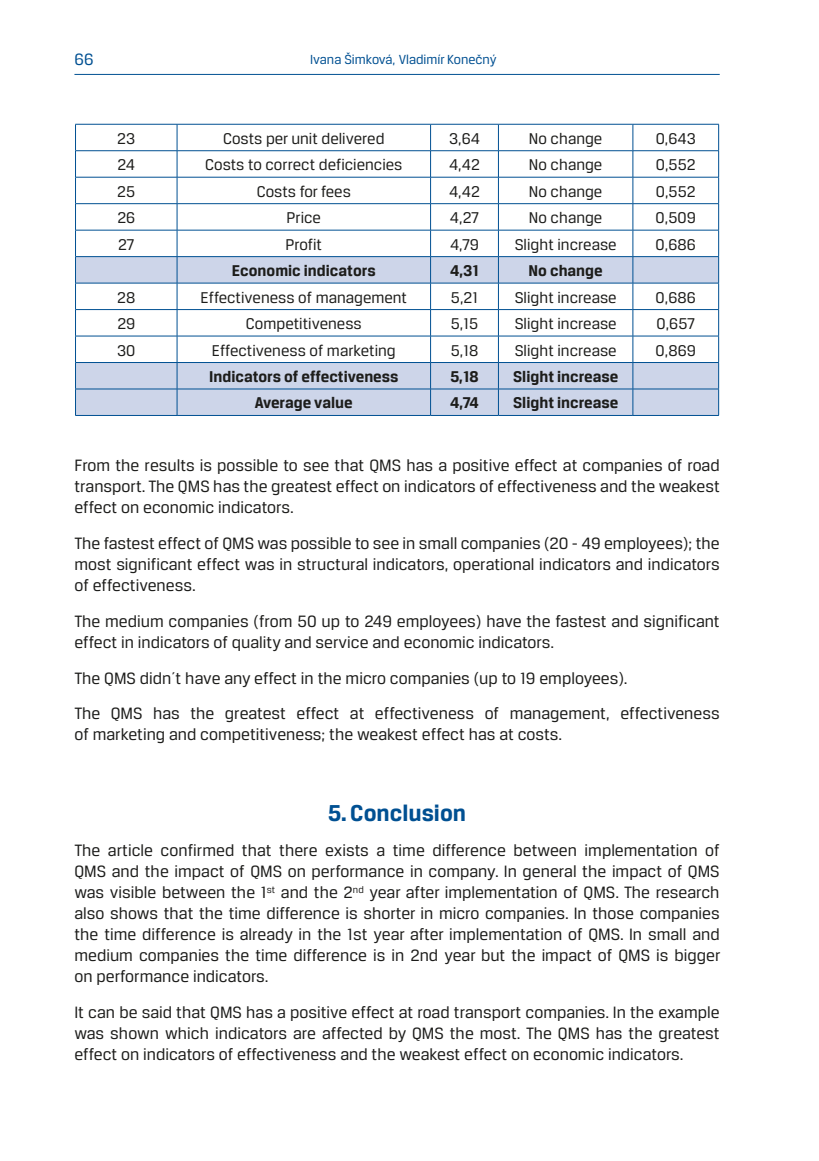
<style>
.page{position:relative;width:819px;height:1161px;background:#fff}
.page>*{position:absolute;margin:0;border:0;box-sizing:border-box;transform-origin:0 0}
.rozdzial_maly_ang{font:700 24.5px "Breuer Text";color:#005092}
.podstawowy_ang{font:17.5px/21px "Breuer Text";color:#1d1d1b;text-align:justify}
.t1{font:17.5px "Breuer Text";color:#005092}
.podstawowy_pol{font:16.62px "Breuer Text";color:#1d1d1b}
.podstawowy_pol-2{font:700 16.62px "Breuer Text";color:#1d1d1b}
.t2{font:14px "Breuer Text";color:#005092}
</style>
<div class="page">
<hr style="left:74px;top:74px;width:645px;height:1px;background:#005092">
<svg style="left:76px;top:257px;width:642px;height:158px;fill:#cdd5e9"></svg>
<hr style="left:75px;top:124px;width:102px;height:1px;background:#005092">
<hr style="left:177px;top:124px;width:253px;height:1px;background:#005092">
<hr style="left:430px;top:124px;width:68px;height:1px;background:#005092">
<hr style="left:498px;top:124px;width:135px;height:1px;background:#005092">
<hr style="left:633px;top:124px;width:85px;height:1px;background:#005092">
<hr style="left:75px;top:256px;width:102px;height:1px;background:#005092">
<hr style="left:75px;top:283px;width:102px;height:1px;background:#005092">
<hr style="left:177px;top:256px;width:253px;height:1px;background:#005092">
<hr style="left:177px;top:283px;width:253px;height:1px;background:#005092">
<hr style="left:430px;top:256px;width:68px;height:1px;background:#005092">
<hr style="left:430px;top:283px;width:68px;height:1px;background:#005092">
<hr style="left:498px;top:256px;width:135px;height:1px;background:#005092">
<hr style="left:498px;top:283px;width:135px;height:1px;background:#005092">
<hr style="left:633px;top:256px;width:85px;height:1px;background:#005092">
<hr style="left:633px;top:283px;width:85px;height:1px;background:#005092">
<hr style="left:75px;top:362px;width:102px;height:1px;background:#005092">
<hr style="left:177px;top:362px;width:253px;height:1px;background:#005092">
<hr style="left:430px;top:362px;width:68px;height:1px;background:#005092">
<hr style="left:498px;top:362px;width:135px;height:1px;background:#005092">
<hr style="left:75px;top:150px;width:102px;height:1px;background:#005092">
<hr style="left:177px;top:150px;width:253px;height:1px;background:#005092">
<hr style="left:430px;top:150px;width:68px;height:1px;background:#005092">
<hr style="left:498px;top:150px;width:135px;height:1px;background:#005092">
<hr style="left:633px;top:150px;width:85px;height:1px;background:#005092">
<hr style="left:75px;top:177px;width:102px;height:1px;background:#005092">
<hr style="left:177px;top:177px;width:253px;height:1px;background:#005092">
<hr style="left:430px;top:177px;width:68px;height:1px;background:#005092">
<hr style="left:498px;top:177px;width:135px;height:1px;background:#005092">
<hr style="left:633px;top:177px;width:85px;height:1px;background:#005092">
<hr style="left:75px;top:203px;width:102px;height:1px;background:#005092">
<hr style="left:177px;top:203px;width:253px;height:1px;background:#005092">
<hr style="left:430px;top:203px;width:68px;height:1px;background:#005092">
<hr style="left:498px;top:203px;width:135px;height:1px;background:#005092">
<hr style="left:633px;top:203px;width:85px;height:1px;background:#005092">
<hr style="left:75px;top:230px;width:102px;height:1px;background:#005092">
<hr style="left:177px;top:230px;width:253px;height:1px;background:#005092">
<hr style="left:430px;top:230px;width:68px;height:1px;background:#005092">
<hr style="left:498px;top:230px;width:135px;height:1px;background:#005092">
<hr style="left:633px;top:230px;width:85px;height:1px;background:#005092">
<hr style="left:75px;top:309px;width:102px;height:1px;background:#005092">
<hr style="left:177px;top:309px;width:253px;height:1px;background:#005092">
<hr style="left:430px;top:309px;width:68px;height:1px;background:#005092">
<hr style="left:498px;top:309px;width:135px;height:1px;background:#005092">
<hr style="left:633px;top:309px;width:85px;height:1px;background:#005092">
<hr style="left:75px;top:336px;width:102px;height:1px;background:#005092">
<hr style="left:177px;top:336px;width:253px;height:1px;background:#005092">
<hr style="left:430px;top:336px;width:68px;height:1px;background:#005092">
<hr style="left:498px;top:336px;width:135px;height:1px;background:#005092">
<hr style="left:633px;top:336px;width:85px;height:1px;background:#005092">
<hr style="left:633px;top:362px;width:85px;height:1px;background:#005092">
<hr style="left:75px;top:389px;width:102px;height:1px;background:#005092">
<svg style="left:75px;top:124px;width:1px;height:291px"></svg>
<hr style="left:75px;top:415px;width:102px;height:1px;background:#005092">
<hr style="left:177px;top:389px;width:253px;height:1px;background:#005092">
<svg style="left:177px;top:124px;width:1px;height:291px"></svg>
<hr style="left:177px;top:415px;width:253px;height:1px;background:#005092">
<hr style="left:430px;top:389px;width:68px;height:1px;background:#005092">
<svg style="left:430px;top:124px;width:1px;height:291px"></svg>
<hr style="left:430px;top:415px;width:68px;height:1px;background:#005092">
<hr style="left:498px;top:389px;width:135px;height:1px;background:#005092">
<svg style="left:498px;top:124px;width:1px;height:291px"></svg>
<hr style="left:498px;top:415px;width:135px;height:1px;background:#005092">
<hr style="left:633px;top:389px;width:85px;height:1px;background:#005092">
<svg style="left:632px;top:124px;width:1px;height:291px"></svg>
<svg style="left:718px;top:124px;width:1px;height:291px"></svg>
<hr style="left:633px;top:415px;width:85px;height:1px;background:#005092">
<p class="t1" style="left:74px;top:50px;width:21px">66</p>
<p class="t2" style="left:310px;top:51px;width:188px">Ivana Šimková, Vladimír Konečný</p>
<p class="podstawowy_pol" style="left:117px;top:129px;width:19px">23</p>
<p class="podstawowy_pol" style="left:223px;top:129px;width:163px">Costs per unit delivered</p>
<p class="podstawowy_pol" style="left:449px;top:129px;width:32px">3,64</p>
<p class="podstawowy_pol" style="left:529px;top:129px;width:75px">No change</p>
<p class="podstawowy_pol" style="left:655px;top:129px;width:42px">0,643</p>
<p class="podstawowy_pol" style="left:118px;top:156px;width:19px">24</p>
<p class="podstawowy_pol" style="left:205px;top:156px;width:199px">Costs to correct deficiencies</p>
<p class="podstawowy_pol" style="left:449px;top:156px;width:32px">4,42</p>
<p class="podstawowy_pol" style="left:529px;top:156px;width:75px">No change</p>
<p class="podstawowy_pol" style="left:655px;top:156px;width:41px">0,552</p>
<p class="podstawowy_pol" style="left:117px;top:182px;width:19px">25</p>
<p class="podstawowy_pol" style="left:257px;top:182px;width:96px">Costs for fees</p>
<p class="podstawowy_pol" style="left:449px;top:182px;width:32px">4,42</p>
<p class="podstawowy_pol" style="left:529px;top:182px;width:75px">No change</p>
<p class="podstawowy_pol" style="left:655px;top:182px;width:41px">0,552</p>
<p class="podstawowy_pol" style="left:117px;top:209px;width:19px">26</p>
<p class="podstawowy_pol" style="left:286px;top:209px;width:36px">Price</p>
<p class="podstawowy_pol" style="left:450px;top:209px;width:31px">4,27</p>
<p class="podstawowy_pol" style="left:529px;top:209px;width:75px">No change</p>
<p class="podstawowy_pol" style="left:655px;top:209px;width:42px">0,509</p>
<p class="podstawowy_pol" style="left:118px;top:235px;width:18px">27</p>
<p class="podstawowy_pol" style="left:285px;top:235px;width:38px">Profit</p>
<p class="podstawowy_pol" style="left:450px;top:235px;width:30px">4,79</p>
<p class="podstawowy_pol" style="left:514px;top:235px;width:103px">Slight increase</p>
<p class="podstawowy_pol" style="left:655px;top:235px;width:42px">0,686</p>
<p class="podstawowy_pol-2" style="left:232px;top:262px;width:145px">Economic indicators</p>
<p class="podstawowy_pol-2" style="left:450px;top:262px;width:30px">4,31</p>
<p class="podstawowy_pol-2" style="left:528px;top:262px;width:76px">No change</p>
<p class="podstawowy_pol" style="left:117px;top:288px;width:20px">28</p>
<p class="podstawowy_pol" style="left:200px;top:288px;width:208px">Effectiveness of management</p>
<p class="podstawowy_pol" style="left:451px;top:288px;width:29px">5,21</p>
<p class="podstawowy_pol" style="left:514px;top:288px;width:103px">Slight increase</p>
<p class="podstawowy_pol" style="left:655px;top:288px;width:42px">0,686</p>
<p class="podstawowy_pol" style="left:117px;top:315px;width:19px">29</p>
<p class="podstawowy_pol" style="left:246px;top:315px;width:117px">Competitiveness</p>
<p class="podstawowy_pol" style="left:450px;top:315px;width:29px">5,15</p>
<p class="podstawowy_pol" style="left:514px;top:315px;width:103px">Slight increase</p>
<p class="podstawowy_pol" style="left:656px;top:315px;width:40px">0,657</p>
<p class="podstawowy_pol" style="left:117px;top:341px;width:20px">30</p>
<p class="podstawowy_pol" style="left:212px;top:341px;width:185px">Effectiveness of marketing</p>
<p class="podstawowy_pol" style="left:450px;top:341px;width:29px">5,18</p>
<p class="podstawowy_pol" style="left:514px;top:341px;width:103px">Slight increase</p>
<p class="podstawowy_pol" style="left:655px;top:341px;width:42px">0,869</p>
<p class="podstawowy_pol-2" style="left:209px;top:367px;width:191px">Indicators of effectiveness</p>
<p class="podstawowy_pol-2" style="left:450px;top:367px;width:30px">5,18</p>
<p class="podstawowy_pol-2" style="left:513px;top:367px;width:107px">Slight increase</p>
<p class="podstawowy_pol-2" style="left:255px;top:394px;width:99px">Average value</p>
<p class="podstawowy_pol-2" style="left:450px;top:394px;width:30px">4,74</p>
<p class="podstawowy_pol-2" style="left:513px;top:394px;width:107px">Slight increase</p>
<p class="podstawowy_ang" style="left:74px;top:454px;width:646px">From the results is possible to see that QMS has a positive effect at companies of road transport. The QMS has the greatest effect on indicators of effectiveness and the weakest effect on economic indicators.</p>
<p class="podstawowy_ang" style="left:74px;top:532px;width:646px">The fastest effect of QMS was possible to see in small companies (20 - 49 employees); the most significant effect was in structural indicators, operational indicators and indicators of effectiveness.</p>
<p class="podstawowy_ang" style="left:74px;top:610px;width:646px">The medium companies (from 50 up to 249 employees) have the fastest and significant effect in indicators of quality and service and economic indicators.</p>
<p class="podstawowy_ang" style="left:74px;top:667px;width:554px">The QMS didn´t have any effect in the micro companies (up to 19 employees).</p>
<p class="podstawowy_ang" style="left:74px;top:703px;width:646px">The QMS has the greatest effect at effectiveness of management, effectiveness of marketing and competitiveness; the weakest effect has at costs.</p>
<p class="rozdzial_maly_ang" style="left:328px;top:799px;width:139px">5. Conclusion</p>
<p class="podstawowy_ang" style="left:74px;top:840px;width:647px">The article confirmed that there exists a time difference between implementation of QMS and the impact of QMS on performance in company. In general the impact of QMS was visible between the 1<sup>st</sup> and the 2<sup>nd</sup> year after implementation of QMS. The research also shows that the time difference is shorter in micro companies. In those companies the time difference is already in the 1st year after implementation of QMS. In small and medium companies the time difference is in 2nd year but the impact of QMS is bigger on performance indicators.</p>
<p class="podstawowy_ang" style="left:74px;top:1002px;width:646px">It can be said that QMS has a positive effect at road transport companies. In the example was shown which indicators are affected by QMS the most. The QMS has the greatest effect on indicators of effectiveness and the weakest effect on economic indicators.</p>
</div>
